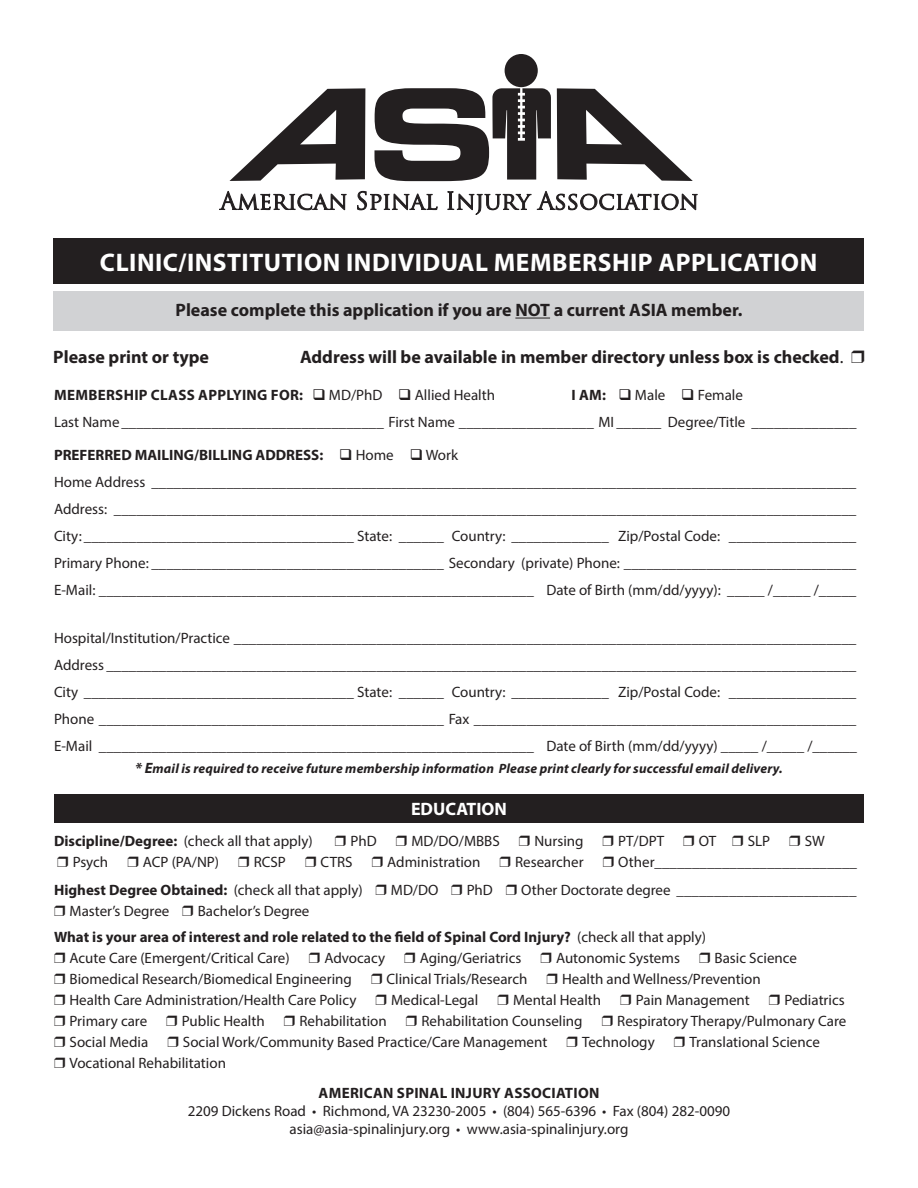
<style>
.page{position:relative;width:918px;height:1188px;background:#fff}
.page>*{position:absolute;margin:0;border:0;box-sizing:border-box;transform-origin:0 0}
.t1{font:700 25.5px "Myriad Pro";letter-spacing:.02em;color:#fff}
.t2{font:700 18px "Myriad Pro";color:#231f20}
.t3{font:700 18px "Myriad Pro";color:#fff}
.Reglah{font:15px/18px "Myriad Pro";color:#231f20;text-align:center}
.Reglah-2{font:700 15px/21px "Myriad Pro";color:#231f20}
.Reglah-3{font:700 15px "Myriad Pro";letter-spacing:.02em;color:#231f20}
.t4{font:italic 700 13.5px "Myriad Pro";letter-spacing:.01em;color:#231f20}
.s1{font-weight:400}
.s2{font-weight:700}
.s3{font-size:15px}
</style>
<div class="page">
<div style="left:54px;top:292px;width:810px;height:39px;background:#d1d2d4"></div>
<div style="left:53px;top:238px;width:811px;height:46px;background:#231f20"></div>
<div style="left:505px;top:54px;width:33px;height:33px;background:#231f20;border-radius:50%"></div>
<svg style="left:219px;top:88px;width:479px;height:127px"></svg>
<hr style="left:515px;top:318px;width:35px;height:1px;background:#231f20">
<div style="left:54px;top:794px;width:810px;height:29px;background:#231f20"></div>
<p class="t1" style="left:100px;top:245px;width:719px">CLINIC/INSTITUTION INDIVIDUAL MEMBERSHIP APPLICATION</p>
<p class="t2" style="left:176px;top:298px;width:568px">Please complete this application if you are NOT a current ASIA member.</p>
<p class="t2" style="left:53px;top:345px;width:157px">Please print or type</p>
<p class="t2" style="left:300px;top:345px;width:545px">Address will be available in member directory unless box is checked<span class="s1">.</span></p>
<p class="Reglah-3" style="left:54px;top:385px;width:442px">MEMBERSHIP CLASS APPLYING FOR: ❑ <span class="s1">MD/PhD</span> ❑ <span class="s1">Allied Health</span></p>
<p class="Reglah" style="left:572px;top:386px;width:173px"><span class="s2">I AM:</span> ❑ Male ❑ Female</p>
<p class="Reglah" style="left:54px;top:413px;width:804px">Last Name ___________________________________ First Name __________________ MI ______ Degree/Title ______________</p>
<p class="Reglah-2" style="left:54px;top:444px;width:406px">PREFERRED MAILING/BILLING ADDRESS: ❑ <span class="s1">Home</span> ❑ <span class="s1">Work</span></p>
<p class="Reglah" style="left:54px;top:473px;width:804px">Home Address ______________________________________________________________________________________________</p>
<p class="Reglah" style="left:54px;top:500px;width:804px">Address: ___________________________________________________________________________________________________</p>
<p class="Reglah" style="left:54px;top:527px;width:804px">City: ____________________________________ State: ______ Country: _____________ Zip/Postal Code: _________________</p>
<p class="Reglah" style="left:54px;top:554px;width:804px">Primary Phone: _______________________________________ Secondary (private) Phone: _______________________________</p>
<p class="Reglah" style="left:54px;top:581px;width:804px">E-Mail: __________________________________________________________ Date of Birth (mm/dd/yyyy): _____ /_____ /_____</p>
<p class="Reglah" style="left:54px;top:629px;width:804px">Hospital/Institution/Practice ___________________________________________________________________________________</p>
<p class="Reglah" style="left:54px;top:656px;width:804px">Address ____________________________________________________________________________________________________</p>
<p class="Reglah" style="left:54px;top:683px;width:804px">City ____________________________________ State: ______ Country: _____________ Zip/Postal Code: _________________</p>
<p class="Reglah" style="left:54px;top:710px;width:804px">Phone ______________________________________________ Fax ___________________________________________________</p>
<p class="Reglah" style="left:54px;top:737px;width:804px">E-Mail __________________________________________________________ Date of Birth (mm/dd/yyyy) _____ /_____ /______</p>
<p class="t4" style="left:135px;top:760px;width:649px"><span class="s3">* E</span>mail is required to receive future membership information Please print clearly for successful email delivery.</p>
<p class="t3" style="left:411px;top:798px;width:97px">EDUCATION</p>
<p class="Reglah" style="left:54px;top:832px;width:260px"><span class="s2">Discipline/Degree:</span> (check all that apply)</p>
<p class="Reglah" style="left:351px;top:832px;width:28px">PhD</p>
<p class="Reglah" style="left:411px;top:832px;width:90px">MD/DO/MBBS</p>
<p class="Reglah" style="left:534px;top:832px;width:51px">Nursing</p>
<p class="Reglah" style="left:618px;top:832px;width:48px">PT/DPT</p>
<p class="Reglah" style="left:699px;top:832px;width:19px">OT</p>
<p class="Reglah" style="left:748px;top:832px;width:24px">SLP</p>
<p class="Reglah" style="left:805px;top:832px;width:22px">SW</p>
<p class="Reglah" style="left:73px;top:853px;width:37px">Psych</p>
<p class="Reglah" style="left:143px;top:853px;width:78px">ACP (PA/NP)</p>
<p class="Reglah" style="left:254px;top:853px;width:34px">RCSP</p>
<p class="Reglah" style="left:321px;top:853px;width:34px">CTRS</p>
<p class="Reglah" style="left:387px;top:853px;width:95px">Administration</p>
<p class="Reglah" style="left:515px;top:853px;width:70px">Researcher</p>
<p class="Reglah" style="left:618px;top:853px;width:240px">Other___________________________</p>
<p class="Reglah-2" style="left:54px;top:879px;width:310px">Highest Degree Obtained: <span class="s1">(check all that apply)</span></p>
<p class="Reglah" style="left:391px;top:881px;width:49px">MD/DO</p>
<p class="Reglah" style="left:467px;top:881px;width:28px">PhD</p>
<p class="Reglah" style="left:521px;top:881px;width:337px">Other Doctorate degree ________________________</p>
<p class="Reglah" style="left:70px;top:902px;width:101px">Master’s Degree</p>
<p class="Reglah" style="left:198px;top:902px;width:113px">Bachelor’s Degree</p>
<p class="Reglah-2" style="left:70px;top:926px;width:638px;text-indent:-16px">What is your area of interest and role related to the field of Spinal Cord Injury? <span class="s1">(check all that apply)<br>Acute Care (Emergent/Critical Care)</span></p>
<p class="Reglah" style="left:324px;top:949px;width:62px">Advocacy</p>
<p class="Reglah" style="left:420px;top:949px;width:103px">Aging/Geriatrics</p>
<p class="Reglah" style="left:556px;top:949px;width:125px">Autonomic Systems</p>
<p class="Reglah" style="left:715px;top:949px;width:84px">Basic Science</p>
<p class="Reglah" style="left:70px;top:970px;width:284px">Biomedical Research/Biomedical Engineering</p>
<p class="Reglah" style="left:387px;top:970px;width:142px">Clinical Trials/Research</p>
<p class="Reglah" style="left:562px;top:970px;width:200px">Health and Wellness/Prevention</p>
<p class="Reglah" style="left:70px;top:991px;width:288px">Health Care Administration/Health Care Policy</p>
<p class="Reglah" style="left:391px;top:991px;width:89px">Medical-Legal</p>
<p class="Reglah" style="left:513px;top:991px;width:90px">Mental Health</p>
<p class="Reglah" style="left:636px;top:991px;width:115px">Pain Management</p>
<p class="Reglah" style="left:784px;top:991px;width:62px">Pediatrics</p>
<p class="Reglah" style="left:70px;top:1012px;width:79px">Primary care</p>
<p class="Reglah" style="left:182px;top:1012px;width:84px">Public Health</p>
<p class="Reglah" style="left:299px;top:1012px;width:89px">Rehabilitation</p>
<p class="Reglah" style="left:421px;top:1012px;width:163px">Rehabilitation Counseling</p>
<p class="Reglah" style="left:617px;top:1012px;width:231px">Respiratory Therapy/Pulmonary Care</p>
<p class="Reglah" style="left:70px;top:1033px;width:80px">Social Media</p>
<p class="Reglah" style="left:183px;top:1033px;width:366px">Social Work/Community Based Practice/Care Management</p>
<p class="Reglah" style="left:582px;top:1033px;width:74px">Technology</p>
<p class="Reglah" style="left:689px;top:1033px;width:132px">Translational Science</p>
<p class="Reglah" style="left:70px;top:1054px;width:158px">Vocational Rehabilitation</p>
<p class="Reglah-3" style="left:319px;top:1083px;width:282px">AMERICAN SPINAL INJURY ASSOCIATION</p>
<p class="Reglah" style="left:188px;top:1102px;width:544px">2209 Dickens Road • Richmond, VA 23230-2005 • (804) 565-6396 • Fax (804) 282-0090 asia@asia-spinalinjury.org • www.asia-spinalinjury.org</p>
</div>
